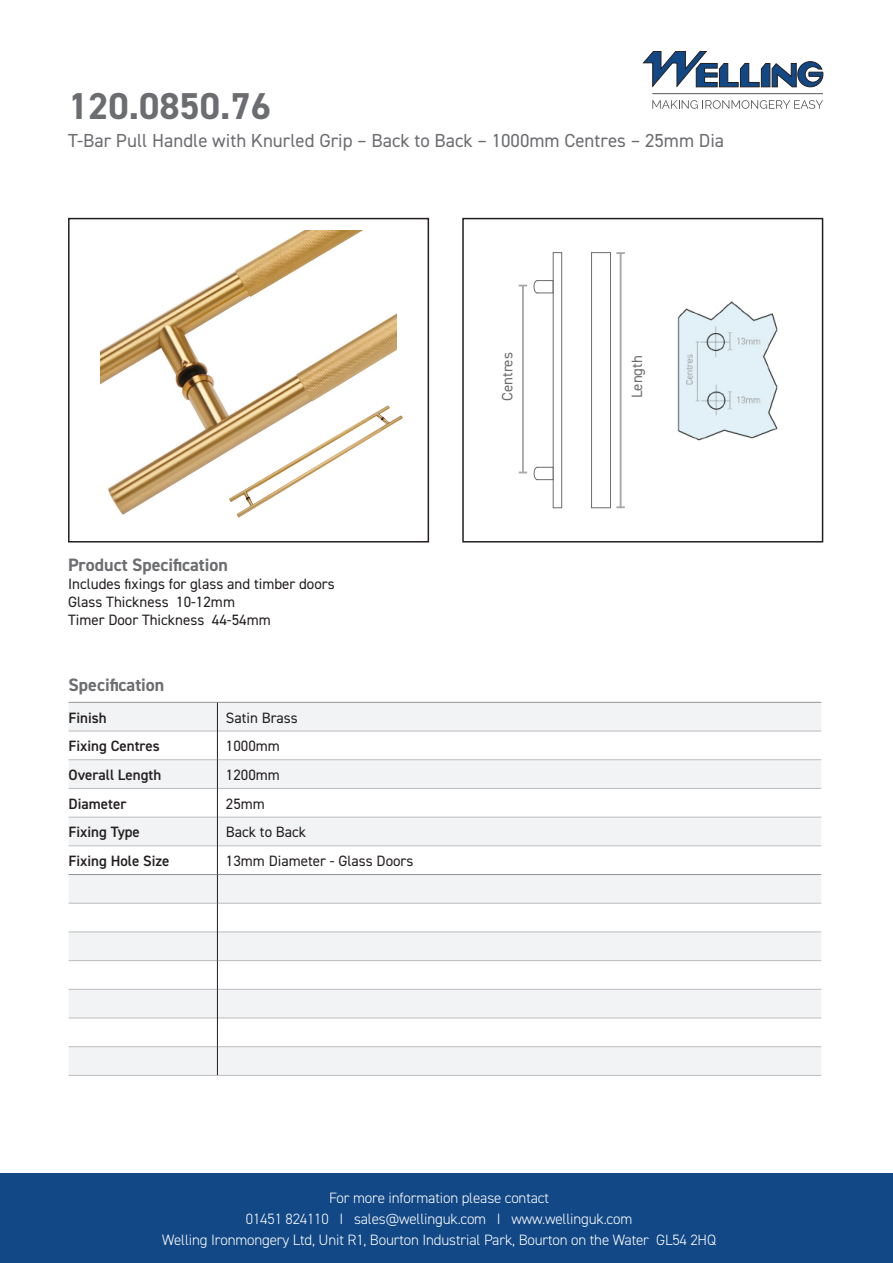
<style>
.page{position:relative;width:893px;height:1263px;background:#fff}
.page>*{position:absolute;margin:0;border:0;box-sizing:border-box;transform-origin:0 0}
.t1{font:700 37.5px "DIN2014";color:#6c6d70}
.t2{font:18.9px "DIN2014";color:#6c6d70}
.t3{font:700 18px "DIN2014";color:#6c6d70}
.t4{font:300 15px/21px "DIN2014";letter-spacing:-.01em;color:#fff;text-align:center}
.t5{font:15px "DIN2014";color:#231f20}
.t6{font:600 15px "DIN2014";color:#231f20}
.t7{font:15px "DIN2014";color:#6c6d70}
</style>
<div class="page">
<div style="left:0;top:1174px;width:893px;height:89px;background:#124885"></div>
<div style="left:68px;top:218px;width:361px;height:324px;border:2px solid #231f20"></div>
<div style="left:462px;top:218px;width:361px;height:324px;border:2px solid #231f20"></div>
<hr style="left:652px;top:93px;width:171px;height:1px;background:#57585a">
<svg style="left:652px;top:100px;width:171px;height:9px"></svg>
<svg style="left:643px;top:51px;width:180px;height:37px"></svg>
<svg style="left:69px;top:703px;width:752px;height:372px;fill:#f2f3f4"></svg>
<hr style="left:69px;top:702px;width:148px;height:1px;background:#939598">
<hr style="left:217px;top:702px;width:604px;height:1px;background:#939598">
<hr style="left:69px;top:874px;width:148px;height:1px;background:#939598">
<hr style="left:218px;top:874px;width:603px;height:1px;background:#939598">
<hr style="left:69px;top:731px;width:148px;height:1px;background:#bcbdc0">
<hr style="left:218px;top:731px;width:603px;height:1px;background:#bcbdc0">
<hr style="left:69px;top:759px;width:148px;height:1px;background:#bcbdc0">
<hr style="left:218px;top:759px;width:603px;height:1px;background:#bcbdc0">
<hr style="left:69px;top:788px;width:148px;height:1px;background:#bcbdc0">
<hr style="left:218px;top:788px;width:603px;height:1px;background:#bcbdc0">
<hr style="left:69px;top:817px;width:148px;height:1px;background:#bcbdc0">
<hr style="left:218px;top:817px;width:603px;height:1px;background:#bcbdc0">
<hr style="left:69px;top:845px;width:148px;height:1px;background:#bcbdc0">
<hr style="left:218px;top:845px;width:603px;height:1px;background:#bcbdc0">
<hr style="left:69px;top:903px;width:148px;height:1px;background:#bcbdc0">
<hr style="left:218px;top:903px;width:603px;height:1px;background:#bcbdc0">
<hr style="left:69px;top:932px;width:148px;height:1px;background:#bcbdc0">
<hr style="left:218px;top:932px;width:603px;height:1px;background:#bcbdc0">
<hr style="left:69px;top:960px;width:148px;height:1px;background:#bcbdc0">
<hr style="left:218px;top:960px;width:603px;height:1px;background:#bcbdc0">
<hr style="left:69px;top:989px;width:148px;height:1px;background:#bcbdc0">
<hr style="left:218px;top:989px;width:603px;height:1px;background:#bcbdc0">
<hr style="left:69px;top:1018px;width:148px;height:1px;background:#bcbdc0">
<hr style="left:218px;top:1018px;width:603px;height:1px;background:#bcbdc0">
<hr style="left:69px;top:1046px;width:148px;height:1px;background:#bcbdc0">
<hr style="left:218px;top:1046px;width:603px;height:1px;background:#bcbdc0">
<hr style="left:69px;top:1075px;width:148px;height:1px;background:#bcbdc0">
<hr style="left:217px;top:1075px;width:604px;height:1px;background:#bcbdc0">
<svg style="left:217px;top:702px;width:1px;height:373px"></svg>
<img style="left:100px;top:231px;width:296px;height:284px">
<hr style="left:522px;top:286px;width:2px;height:186px;background:#a8a9ad">
<div style="left:591px;top:252px;width:20px;height:256px;border:1px solid #6c6d70"></div>
<div style="left:553px;top:252px;width:9px;height:256px;border:1px solid #6c6d70"></div>
<svg style="left:533px;top:280px;width:21px;height:14px"></svg>
<svg style="left:533px;top:466px;width:21px;height:15px"></svg>
<hr style="left:620px;top:253px;width:2px;height:254px;background:#a8a9ad">
<svg style="left:616px;top:506px;width:9px;height:2px"></svg>
<svg style="left:616px;top:252px;width:9px;height:2px"></svg>
<img style="left:677px;top:301px;width:101px;height:140px">
<img style="left:229px;top:405px;width:174px;height:113px">
<p class="t1" style="left:68px;top:81px;width:204px">120.0850.76</p>
<p class="t2" style="left:68px;top:128px;width:658px">T-Bar Pull Handle with Knurled Grip – Back to Back – 1000mm Centres – 25mm Dia</p>
<p class="t3" style="left:68px;top:553px;width:161px">Product Specification</p>
<p class="t5" style="left:68px;top:574px;width:268px">Includes fixings for glass and timber doors</p>
<p class="t5" style="left:68px;top:592px;width:168px">Glass Thickness 10-12mm</p>
<p class="t5" style="left:68px;top:610px;width:204px">Timer Door Thickness 44-54mm</p>
<p class="t3" style="left:69px;top:672px;width:97px">Specification</p>
<p class="t6" style="left:69px;top:707px;width:40px">Finish</p>
<p class="t5" style="left:226px;top:708px;width:73px">Satin Brass</p>
<p class="t6" style="left:69px;top:736px;width:93px">Fixing Centres</p>
<p class="t5" style="left:226px;top:737px;width:56px">1000mm</p>
<p class="t6" style="left:69px;top:765px;width:94px">Overall Length</p>
<p class="t5" style="left:226px;top:765px;width:56px">1200mm</p>
<p class="t6" style="left:69px;top:793px;width:59px">Diameter</p>
<p class="t5" style="left:226px;top:794px;width:41px">25mm</p>
<p class="t6" style="left:69px;top:822px;width:73px">Fixing Type</p>
<p class="t5" style="left:226px;top:823px;width:82px">Back to Back</p>
<p class="t6" style="left:69px;top:851px;width:102px">Fixing Hole Size</p>
<p class="t5" style="left:226px;top:851px;width:189px">13mm Diameter - Glass Doors</p>
<p class="t7" style="left:498px;top:401px;width:50px;rotate:-90deg">Centres</p>
<p class="t7" style="left:628px;top:398px;width:45px;rotate:-90deg">Length</p>
<p class="t4" style="left:162px;top:1187px;width:555px">For more information please contact<br>01451 824110 I sales@wellinguk.com I www.wellinguk.com<br>Welling Ironmongery Ltd, Unit R1, Bourton Industrial Park, Bourton on the Water GL54 2HQ</p>
</div>
